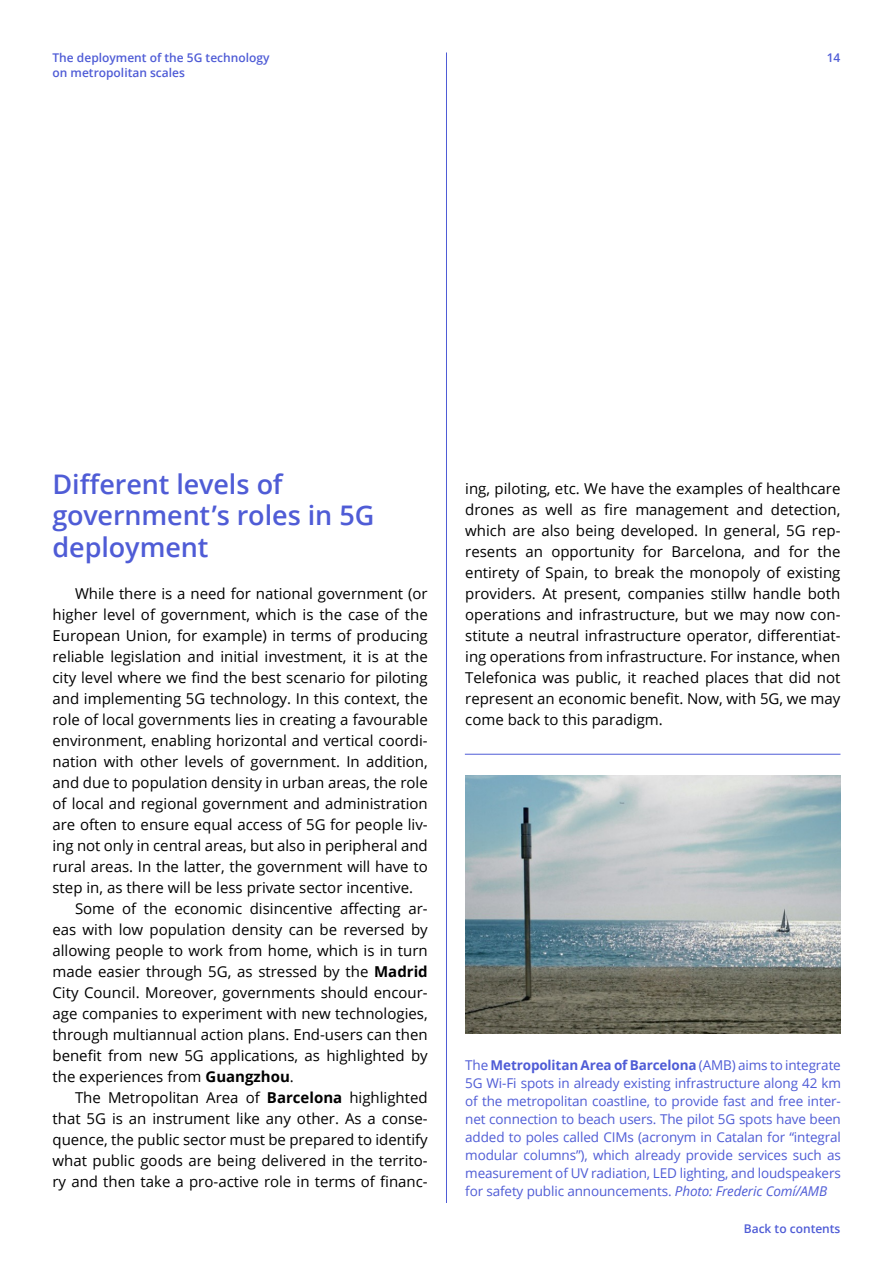
<style>
.page{position:relative;width:893px;height:1263px;background:#fff}
.page>*{position:absolute;margin:0;border:0;box-sizing:border-box;transform-origin:0 0}
.t1{font:600 27px/31.5px "Open Sans";letter-spacing:-.005em;color:#4f5cd6}
.t2{font:15px/21px "Open Sans";color:#000;text-align:justify}
.t3{font:13.5px/18px "Open Sans";letter-spacing:-.01em;color:#4f5cd6;text-align:justify}
.t4{font:600 12px/15px "Open Sans";color:#4f5cd6}
.s1{font-weight:700}
.s2{font-style:italic}
</style>
<div class="page">
<hr style="left:446px;top:53px;width:1px;height:1150px;background:#4f5cd6">
<img style="left:465px;top:775px;width:375px;height:259px">
<hr style="left:465px;top:754px;width:375px;height:1px;background:#4f5cd6">
<p class="t4" style="left:52px;top:50px;width:219px">The deployment of the 5G technology on metropolitan scales</p>
<p class="t4" style="left:827px;top:50px;width:15px">14</p>
<p class="t1" style="left:52px;top:467px;width:323px">Different levels of government’s roles in 5G deployment</p>
<p class="t2" style="left:52px;top:582px;width:377px;text-indent:22px">While there is a need for national government (or higher level of government, which is the case of the European Union, for example) in terms of producing reliable legislation and initial investment, it is at the city level where we find the best scenario for piloting and implementing 5G technology. In this context, the role of local governments lies in creating a favourable environment, enabling horizontal and vertical coordi&shy;nation with other levels of government. In addition, and due to population density in urban areas, the role of local and regional government and administration are often to ensure equal access of 5G for people liv&shy;ing not only in central areas, but also in peripheral and rural areas. In the latter, the government will have to step in, as there will be less private sector incentive.</p>
<p class="t2" style="left:52px;top:897px;width:377px;text-indent:22px">Some of the economic disincentive affecting ar&shy;eas with low population density can be reversed by allowing people to work from home, which is in turn made easier through 5G, as stressed by the <span class="s1">Madrid </span>City Council. Moreover, governments should encour&shy;age companies to experiment with new technologies, through multiannual action plans. End-users can then benefit from new 5G applications, as highlighted by the experiences from <span class="s1">Guangzhou</span>.</p>
<p class="t2" style="left:52px;top:1086px;width:377px;text-indent:22px">The Metropolitan Area of <span class="s1">Barcelona</span> highlighted that 5G is an instrument like any other. As a conse&shy;quence, the public sector must be prepared to identify what public goods are being delivered in the territo&shy;ry and then take a pro-active role in terms of financ-</p>
<p class="t2" style="left:465px;top:477px;width:377px">ing, piloting, etc. We have the examples of healthcare drones as well as fire management and detection, which are also being developed. In general, 5G rep&shy;resents an opportunity for Barcelona, and for the entirety of Spain, to break the monopoly of existing providers. At present, companies stillw handle both operations and infrastructure, but we may now con&shy;stitute a neutral infrastructure operator, differentiat&shy;ing operations from infrastructure. For instance, when Telefonica was public, it reached places that did not represent an economic benefit. Now, with 5G, we may come back to this paradigm.</p>
<p class="t3" style="left:465px;top:1056px;width:377px">The <span class="s1">Metropolitan Area of Barcelona</span> (AMB) aims to integrate 5G Wi-Fi spots in already existing infrastructure along 42 km of the metropolitan coastline, to provide fast and free inter&shy;net connection to beach users. The pilot 5G spots have been added to poles called CIMs (acronym in Catalan for “integral modular columns”), which already provide services such as measurement of UV radiation, LED lighting, and loudspeakers for safety public announcements. <span class="s2">Photo: Frederic Comí/AMB</span></p>
<p class="t4" style="left:744px;top:1221px;width:98px">Back to contents</p>
</div>
